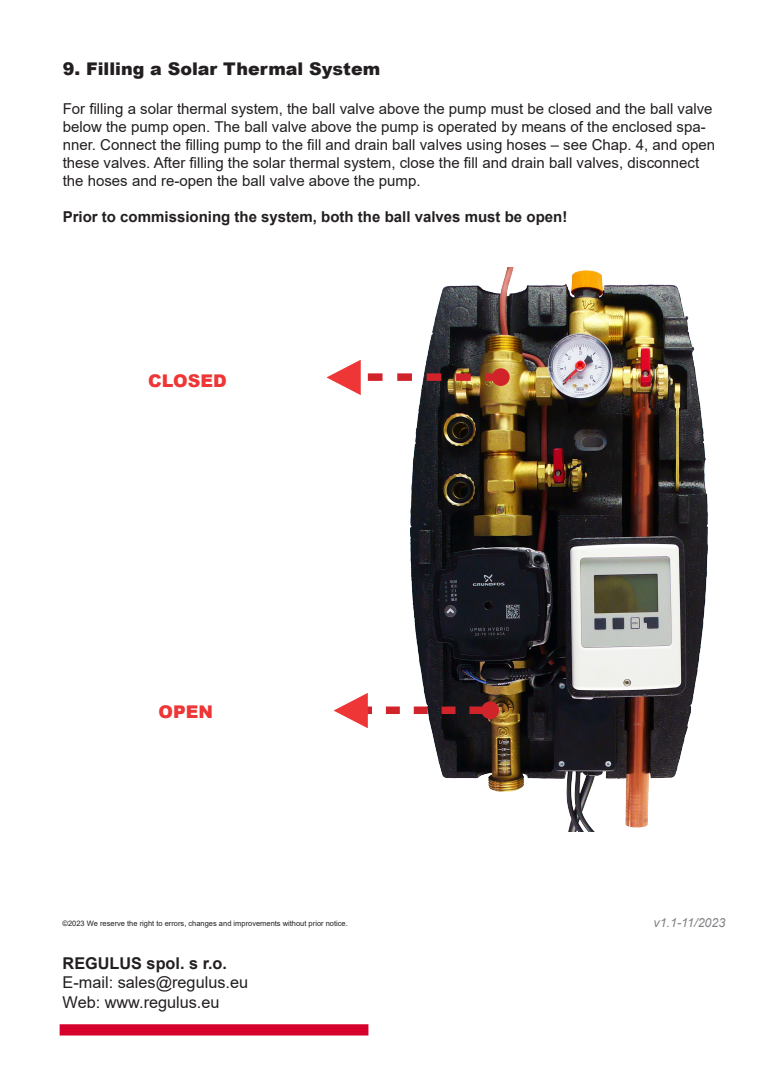
<style>
.page{position:relative;width:780px;height:1088px;background:#fff}
.page>*{position:absolute;margin:0;border:0;box-sizing:border-box;transform-origin:0 0}
.t1{font:900 17.5px "Arial";color:#231f20}
.t2{font:900 17.5px "Arial";color:#ee3636}
.t3{font:16.25px "Arial";color:#231f20}
.t4{font:700 16.25px "Arial";color:#231f20}
.t5{font:15px/18px "Arial";color:#231f20}
.t6{font:700 15px "Arial";color:#231f20}
.t7{font:italic 12.5px "Arial";color:#808285}
.t8{font:7.5px "Arial";color:#231f20}
</style>
<div class="page">
<img style="left:410px;top:267px;width:298px;height:564px">
<div style="left:492px;top:368px;width:17px;height:18px;background:#d1232a;border-radius:50%"></div>
<div style="left:481px;top:701px;width:18px;height:18px;background:#d1232a;border-radius:50%"></div>
<svg style="left:368px;top:373px;width:125px;height:8px"></svg>
<div style="left:60px;top:1024px;width:308px;height:11px;background:#d6002d"></div>
<svg style="left:326px;top:360px;width:35px;height:35px"></svg>
<svg style="left:333px;top:693px;width:150px;height:35px"></svg>
<p class="t1" style="left:63px;top:56px;width:319px">9. Filling a Solar Thermal System</p>
<p class="t5" style="left:63px;top:100px;width:654px">For filling a solar thermal system, the ball valve above the pump must be closed and the ball valve below the pump open. The ball valve above the pump is operated by means of the enclosed spa&shy;nner. Connect the filling pump to the fill and drain ball valves using hoses – see Chap. 4, and open these valves. After filling the solar thermal system, close the fill and drain ball valves, disconnect the hoses and re-open the ball valve above the pump.</p>
<p class="t6" style="left:63px;top:206px;width:506px">Prior to commissioning the system, both the ball valves must be open!</p>
<p class="t2" style="left:148px;top:368px;width:80px">CLOSED</p>
<p class="t2" style="left:159px;top:699px;width:56px">OPEN</p>
<p class="t8" style="left:63px;top:918px;width:287px">©2023 We reserve the right to errors, changes and improvements without prior notice.</p>
<p class="t4" style="left:63px;top:951px;width:166px">REGULUS spol. s r.o.</p>
<p class="t3" style="left:63px;top:971px;width:187px">E-mail: sales@regulus.eu</p>
<p class="t3" style="left:63px;top:991px;width:158px">Web: www.regulus.eu</p>
<p class="t7" style="left:653px;top:914px;width:74px">v1.1-11/2023</p>
</div>
